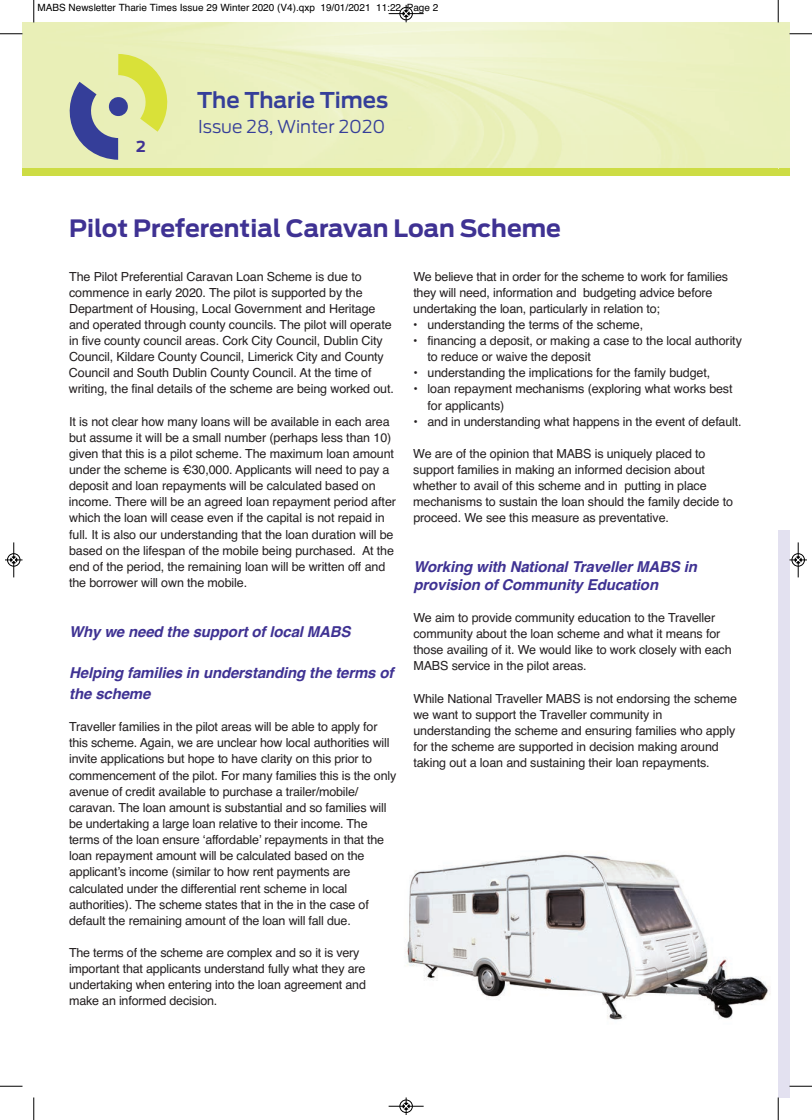
<style>
.page{position:relative;width:812px;height:1120px;background:#fff}
.page>*{position:absolute;margin:0;border:0;box-sizing:border-box;transform-origin:0 0}
.t1{font:700 23.75px "Ford Antenna";color:#3f3293}
.t2{font:600 21.62px "Ford Antenna";color:#353e99}
.t3{font:300 17.62px "Ford Antenna";color:#353e99}
.t4{font:italic 700 15px/20.5px "Helvetica";letter-spacing:-.01em;color:#3f3293}
.t5{font:700 15px "Ford Antenna";color:#3f3293}
.t6{font:12.5px/16.1px "Helvetica";letter-spacing:-.01em;color:#231f20}
.t7{font:10px "Helvetica";color:#000}
</style>
<div class="page">
<img style="left:406px;top:854px;width:365px;height:166px">
<div style="left:778px;top:530px;width:11px;height:567px;background:#e3e1f0"></div>
<div style="left:778px;top:168px;width:11px;height:7px;background:#cddc44"></div>
<svg style="left:70px;top:54px;width:112px;height:106px;background:#c7cd9f"></svg>
<div style="left:22px;top:168px;width:756px;height:7px;background:#cddc44"></div>
<svg style="left:33px;top:0;width:2px;height:23px"></svg>
<svg style="left:0;top:33px;width:22px;height:2px"></svg>
<svg style="left:777px;top:0;width:2px;height:23px"></svg>
<svg style="left:789px;top:33px;width:23px;height:2px"></svg>
<svg style="left:33px;top:1097px;width:2px;height:23px"></svg>
<svg style="left:0;top:1086px;width:22px;height:1px"></svg>
<svg style="left:777px;top:1097px;width:2px;height:23px"></svg>
<svg style="left:789px;top:1086px;width:23px;height:1px"></svg>
<div style="left:399px;top:7px;width:14px;height:13px;border:1px solid #fff;border-radius:50%"></div>
<hr style="left:388px;top:13px;width:35px;height:1px;background:#000">
<div style="left:400px;top:7px;width:12px;height:13px;border:1px solid #000;border-radius:50%"></div>
<svg style="left:403px;top:5px;width:6px;height:17px"></svg>
<div style="left:399px;top:1099px;width:14px;height:14px;border:1px solid #fff;border-radius:50%"></div>
<hr style="left:388px;top:1106px;width:35px;height:1px;background:#000">
<div style="left:400px;top:1100px;width:12px;height:13px;border:1px solid #000;border-radius:50%"></div>
<svg style="left:403px;top:1097px;width:6px;height:18px"></svg>
<div style="left:7px;top:553px;width:13px;height:14px;border:1px solid #fff;border-radius:50%"></div>
<hr style="left:14px;top:542px;width:1px;height:35px;background:#000">
<div style="left:7px;top:553px;width:13px;height:13px;border:1px solid #000;border-radius:50%"></div>
<svg style="left:5px;top:557px;width:17px;height:6px"></svg>
<div style="left:791px;top:553px;width:13px;height:14px;border:1px solid #fff;border-radius:50%"></div>
<hr style="left:798px;top:542px;width:1px;height:35px;background:#000">
<div style="left:791px;top:553px;width:13px;height:13px;border:1px solid #000;border-radius:50%"></div>
<svg style="left:789px;top:557px;width:18px;height:6px"></svg>
<p class="t7" style="left:38px;top:2px;width:402px">MABS Newsletter Tharie Times Issue 29 Winter 2020 (V4).qxp 19/01/2021 11:22 Page 2</p>
<p class="t5" style="left:136px;top:141px;width:11px">2</p>
<h2 class="t2" style="left:197px;top:91px;width:192px">The Tharie Times</h2>
<h3 class="t3" style="left:198px;top:120px;width:189px">Issue 28, Winter 2020</h3>
<h1 class="t1" style="left:69px;top:219px;width:493px">Pilot Preferential Caravan Loan Scheme</h1>
<p class="t6" style="left:69px;top:268px;width:326px">The Pilot Preferential Caravan Loan Scheme is due to commence in early 2020. The pilot is supported by the Department of Housing, Local Government and Heritage and operated through county councils. The pilot will operate in five county council areas. Cork City Council, Dublin City Council, Kildare County Council, Limerick City and County Council and South Dublin County Council. At the time of writing, the final details of the scheme are being worked out.</p>
<p class="t6" style="left:69px;top:413px;width:328px">It is not clear how many loans will be available in each area but assume it will be a small number (perhaps less than 10) given that this is a pilot scheme. The maximum loan amount under the scheme is €30,000. Applicants will need to pay a deposit and loan repayments will be calculated based on income. There will be an agreed loan repayment period after which the loan will cease even if the capital is not repaid in full. It is also our understanding that the loan duration will be based on the lifespan of the mobile being purchased. At the end of the period, the remaining loan will be written off and the borrower will own the mobile.</p>
<p class="t4" style="left:69px;top:622px;width:283px">Why we need the support of local MABS</p>
<p class="t4" style="left:69px;top:663px;width:326px">Helping families in understanding the terms of the scheme</p>
<p class="t6" style="left:69px;top:719px;width:329px">Traveller families in the pilot areas will be able to apply for this scheme. Again, we are unclear how local authorities will invite applications but hope to have clarity on this prior to commencement of the pilot. For many families this is the only avenue of credit available to purchase a trailer/mobile/ caravan. The loan amount is substantial and so families will be undertaking a large loan relative to their income. The terms of the loan ensure ‘affordable’ repayments in that the loan repayment amount will be calculated based on the applicant’s income (similar to how rent payments are calculated under the differential rent scheme in local authorities). The scheme states that in the in the case of default the remaining amount of the loan will fall due.</p>
<p class="t6" style="left:69px;top:945px;width:298px">The terms of the scheme are complex and so it is very important that applicants understand fully what they are undertaking when entering into the loan agreement and make an informed decision.</p>
<p class="t6" style="left:413px;top:268px;width:316px">We believe that in order for the scheme to work for families they will need, information and budgeting advice before undertaking the loan, particularly in relation to;</p>
<p class="t6" style="left:413px;top:317px;width:231px">• understanding the terms of the scheme,</p>
<p class="t6" style="left:427px;top:333px;width:316px;text-indent:-14px">• financing a deposit, or making a case to the local authority to reduce or waive the deposit</p>
<p class="t6" style="left:413px;top:365px;width:298px">• understanding the implications for the family budget,</p>
<p class="t6" style="left:427px;top:381px;width:306px;text-indent:-14px">• loan repayment mechanisms (exploring what works best for applicants)</p>
<p class="t6" style="left:413px;top:413px;width:329px">• and in understanding what happens in the event of default.</p>
<p class="t6" style="left:413px;top:446px;width:321px">We are of the opinion that MABS is uniquely placed to support families in making an informed decision about whether to avail of this scheme and in putting in place mechanisms to sustain the loan should the family decide to proceed. We see this measure as preventative.</p>
<p class="t4" style="left:413px;top:558px;width:285px;line-height:18px">Working with National Traveller MABS in provision of Community Education</p>
<p class="t6" style="left:413px;top:610px;width:320px">We aim to provide community education to the Traveller community about the loan scheme and what it means for those availing of it. We would like to work closely with each MABS service in the pilot areas.</p>
<p class="t6" style="left:413px;top:690px;width:325px">While National Traveller MABS is not endorsing the scheme we want to support the Traveller community in understanding the scheme and ensuring families who apply for the scheme are supported in decision making around taking out a loan and sustaining their loan repayments.</p>
</div>
